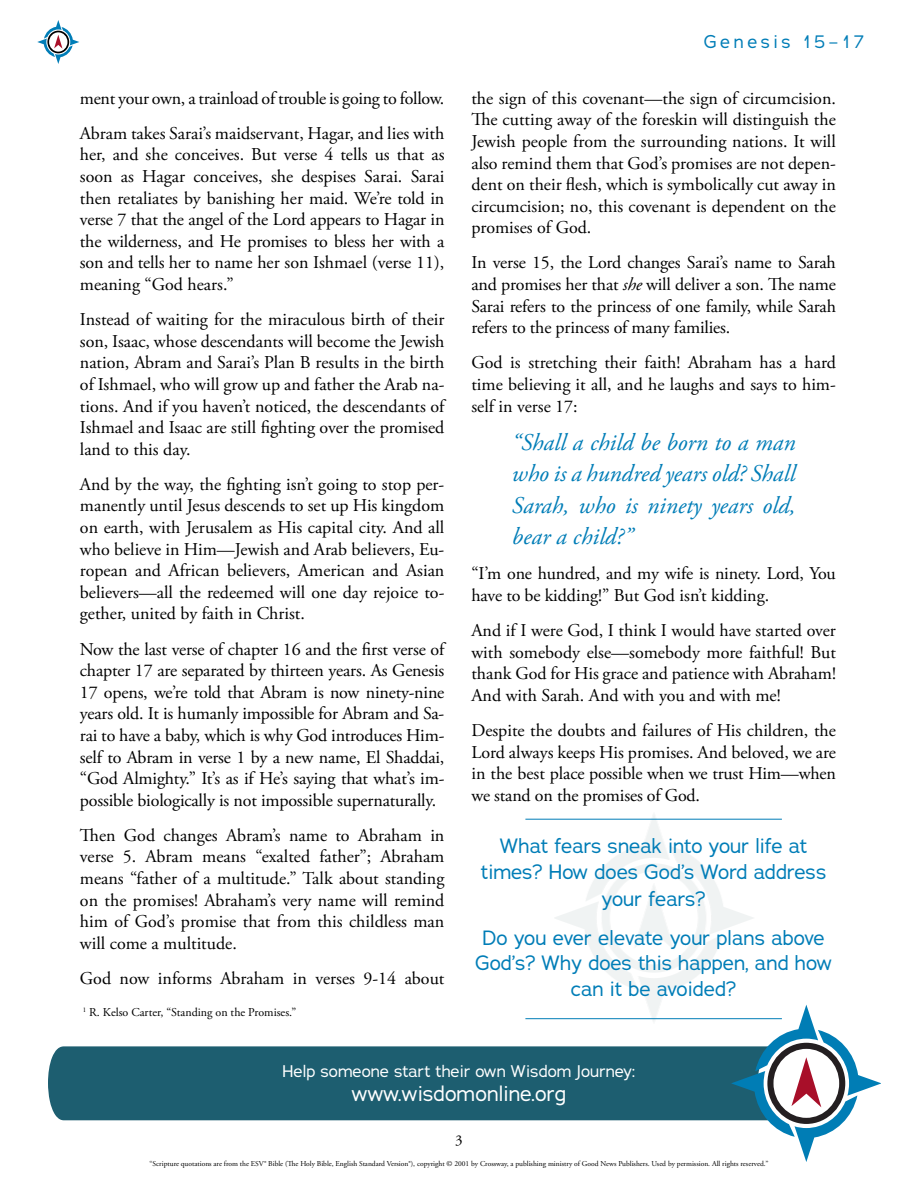
<style>
.page{position:relative;width:918px;height:1188px;background:#fff}
.page>*{position:absolute;margin:0;border:0;box-sizing:border-box;transform-origin:0 0}
.t1{font:italic 24px/31.5px "Adobe Garamond Pro";color:#007db7;text-align:justify}
.t2{font:21px "Adrianna";color:#fff}
.t3{font:20.25px/26.2px "Adrianna";color:#007db7;text-align:center}
.t4{font:18px/21.6px "Adobe Garamond Pro";color:#000;text-align:justify}
.t5{font:18px "Adrianna";letter-spacing:.2em;color:#007db7}
.t6{font:16.5px "Adrianna";color:#fff}
.t7{font:15px "Adobe Garamond Pro";color:#000}
.t8{font:12px "Adobe Garamond Pro";color:#000}
.t9{font:7.5px "Adobe Garamond Pro";color:#000}
.s1{font-style:italic}
</style>
<div class="page">
<svg style="left:37px;top:20px;width:42px;height:44px"></svg>
<div style="left:48px;top:1046px;width:684px;height:74px;background:#1d5e70"></div>
<svg style="left:732px;top:1005px;width:149px;height:157px"></svg>
<hr style="left:525px;top:819px;width:257px;height:1px;background:#007db7">
<hr style="left:525px;top:1018px;width:257px;height:1px;background:#007db7">
<p class="t4" style="left:80px;top:81px;width:366px;line-height:35.1px">ment your own, a trainload of trouble is going to follow.<br>Abram takes Sarai’s maidservant, Hagar, and lies with</p>
<p class="t4" style="left:80px;top:145px;width:366px">her, and she conceives. But verse 4 tells us that as soon as Hagar conceives, she despises Sarai. Sarai then retaliates by banishing her maid. We’re told in verse 7 that the angel of the Lord appears to Hagar in the wilderness, and He promises to bless her with a son and tells her to name her son Ishmael (verse 11), meaning “God hears.”</p>
<p class="t4" style="left:80px;top:309px;width:366px">Instead of waiting for the miraculous birth of their son, Isaac, whose descendants will become the Jewish nation, Abram and Sarai’s Plan B results in the birth of Ishmael, who will grow up and father the Arab na&shy;tions. And if you haven’t noticed, the descendants of Ishmael and Isaac are still fighting over the promised land to this day.</p>
<p class="t4" style="left:80px;top:474px;width:366px">And by the way, the fighting isn’t going to stop per&shy;manently until Jesus descends to set up His kingdom on earth, with Jerusalem as His capital city. And all who believe in Him—Jewish and Arab believers, Eu&shy;ropean and African believers, American and Asian believers—all the redeemed will one day rejoice to&shy;gether, united by faith in Christ.</p>
<p class="t4" style="left:80px;top:639px;width:366px">Now the last verse of chapter 16 and the first verse of chapter 17 are separated by thirteen years. As Genesis 17 opens, we’re told that Abram is now ninety-nine years old. It is humanly impossible for Abram and Sa&shy;rai to have a baby, which is why God introduces Him&shy;self to Abram in verse 1 by a new name, El Shaddai, “God Almighty.” It’s as if He’s saying that what’s im&shy;possible biologically is not impossible supernaturally.</p>
<p class="t4" style="left:80px;top:825px;width:366px">Then God changes Abram’s name to Abraham in verse 5. Abram means “exalted father”; Abraham means “father of a multitude.” Talk about standing on the promises! Abraham’s very name will remind him of God’s promise that from this childless man will come a multitude.</p>
<p class="t4" style="left:80px;top:968px;width:366px">God now informs Abraham in verses 9-14 about</p>
<p class="t8" style="left:83px;top:1005px;width:215px"><sup>1</sup> R. Kelso Carter, “Standing on the Promises.”</p>
<p class="t5" style="left:704px;top:30px;width:162px">Genesis 15–17</p>
<p class="t4" style="left:471px;top:88px;width:366px">the sign of this covenant—the sign of circumcision.<br>The cutting away of the foreskin will distinguish the Jewish people from the surrounding nations. It will also remind them that God’s promises are not depen&shy;dent on their flesh, which is symbolically cut away in circumcision; no, this covenant is dependent on the promises of God.</p>
<p class="t4" style="left:471px;top:253px;width:366px">In verse 15, the Lord changes Sarai’s name to Sarah and promises her that <span class="s1">she</span> will deliver a son. The name Sarai refers to the princess of one family, while Sarah refers to the princess of many families.</p>
<p class="t4" style="left:471px;top:353px;width:366px">God is stretching their faith! Abraham has a hard time believing it all, and he laughs and says to him&shy;self in verse 17:</p>
<h1 class="t1" style="left:512px;top:427px;width:285px">“Shall a child be born to a man who is a hundred years old? Shall Sarah, who is ninety years old, bear a child?”</h1>
<p class="t4" style="left:471px;top:564px;width:366px">“I’m one hundred, and my wife is ninety. Lord, You have to be kidding!” But God isn’t kidding.</p>
<p class="t4" style="left:471px;top:620px;width:366px">And if I were God, I think I would have started over with somebody else—somebody more faithful! But thank God for His grace and patience with Abraham!<br>And with Sarah. And with you and with me!</p>
<p class="t4" style="left:471px;top:720px;width:366px">Despite the doubts and failures of His children, the Lord always keeps His promises. And beloved, we are in the best place possible when we trust Him—when we stand on the promises of God.</p>
<p class="t3" style="left:481px;top:833px;width:347px">What fears sneak into your life at times? How does God’s Word address your fears?</p>
<p class="t3" style="left:475px;top:925px;width:359px;line-height:25.5px">Do you ever elevate your plans above<br>God’s? Why does this happen, and how can it be avoided?</p>
<p class="t6" style="left:283px;top:1061px;width:354px">Help someone start their own Wisdom Journey:</p>
<p class="t2" style="left:352px;top:1080px;width:216px">www.wisdomonline.org</p>
<p class="t7" style="left:455px;top:1131px;width:9px">3</p>
<p class="t9" style="left:150px;top:1160px;width:620px">“Scripture quotations are from the ESV® Bible (The Holy Bible, English Standard Version®), copyright © 2001 by Crossway, a publishing ministry of Good News Publishers. Used by permission. All rights reserved.”</p>
</div>
